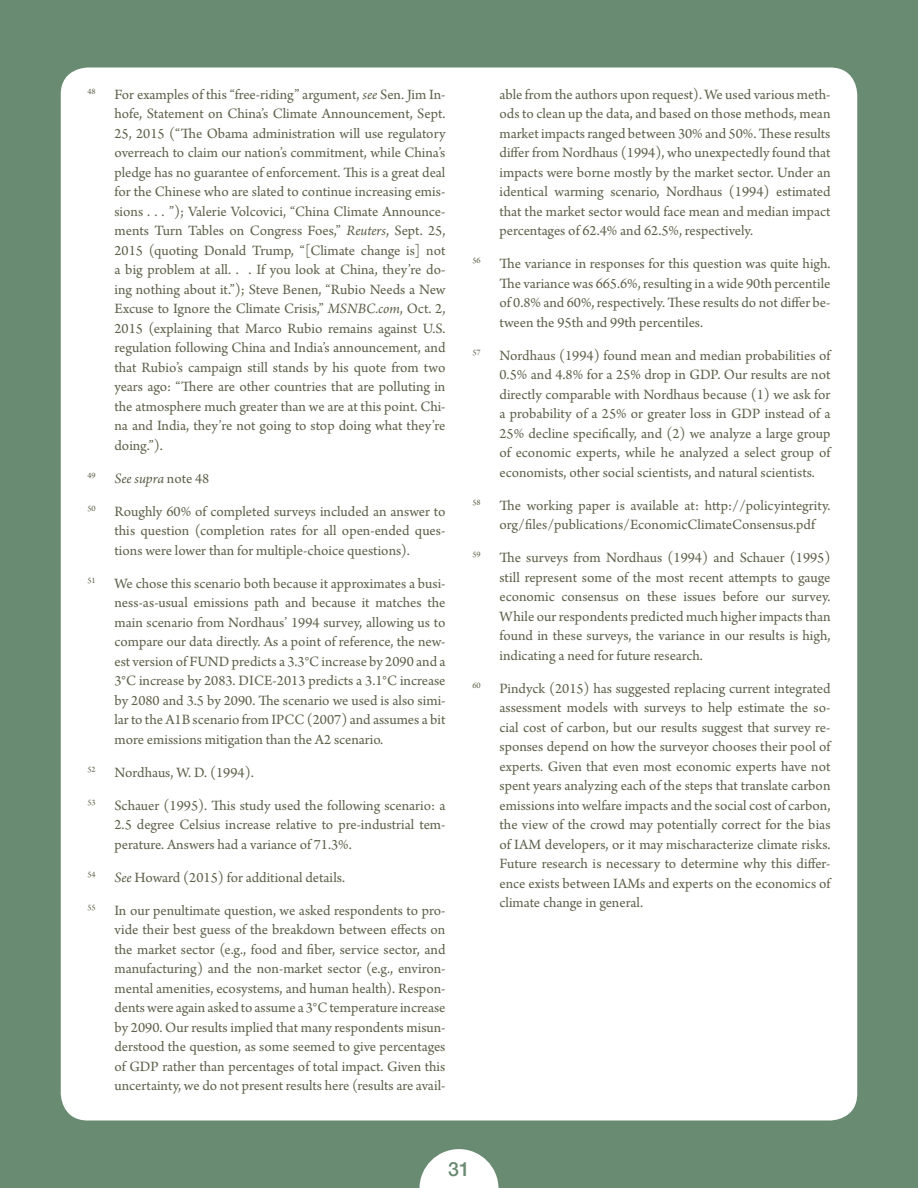
<style>
.page{position:relative;width:918px;height:1188px;background:#698b72}
.page>*{position:absolute;margin:0;border:0;box-sizing:border-box;transform-origin:0 0}
.t1{font:500 19.5px "Helvetica Neue";color:#698b72}
.Endnote_text{font:15px/19.5px "Arno Pro";color:#5f604b;text-align:justify}
.Endnote_text-2{font:italic 15px "Arno Pro";letter-spacing:-.005em;color:#5f604b}
.s1{font-style:italic}
.s2{font-style:normal}
</style>
<div class="page">
<svg style="left:419px;top:1149px;width:80px;height:39px"></svg>
<div style="left:61px;top:68px;width:796px;height:1052px;background:#fff;border-radius:27px"></div>
<p class="Endnote_text" style="left:114px;top:85px;width:333px;text-indent:-27px"><sup>48</sup> For examples of this “free-riding” argument, <span class="s1">see</span> Sen. Jim In&shy;hofe, Statement on China’s Climate Announcement, Sept.<br>25, 2015 (“The Obama administration will use regulatory overreach to claim our nation’s commitment, while China’s pledge has no guarantee of enforcement. This is a great deal for the Chinese who are slated to continue increasing emis&shy;sions . . . ”); Valerie Volcovici, “China Climate Announce&shy;ments Turn Tables on Congress Foes,” <span class="s1">Reuters</span>, Sept. 25, 2015 (quoting Donald Trump, “[Climate change is] not a big problem at all. . . If you look at China, they’re do&shy;ing nothing about it.”); Steve Benen, “Rubio Needs a New Excuse to Ignore the Climate Crisis,” <span class="s1">MSNBC.com</span>, Oct. 2, 2015 (explaining that Marco Rubio remains against U.S. regulation following China and India’s announcement, and that Rubio’s campaign still stands by his quote from two years ago: “There are other countries that are polluting in the atmosphere much greater than we are at this point. Chi&shy;na and India, they’re not going to stop doing what they’re doing.”).</p>
<p class="Endnote_text-2" style="left:87px;top:470px;width:123px"><sup>49</sup> See supra <span class="s2">note 48</span></p>
<p class="Endnote_text" style="left:114px;top:502px;width:333px;text-indent:-27px"><sup>50</sup> Roughly 60% of completed surveys included an answer to this question (completion rates for all open-ended ques&shy;tions were lower than for multiple-choice questions).</p>
<p class="Endnote_text" style="left:114px;top:574px;width:333px;text-indent:-27px"><sup>51</sup> We chose this scenario both because it approximates a busi&shy;ness-as-usual emissions path and because it matches the main scenario from Nordhaus’ 1994 survey, allowing us to compare our data directly. As a point of reference, the new&shy;est version of FUND predicts a 3.3°C increase by 2090 and a 3°C increase by 2083. DICE-2013 predicts a 3.1°C increase by 2080 and 3.5 by 2090. The scenario we used is also simi&shy;lar to the A1B scenario from IPCC (2007) and assumes a bit more emissions mitigation than the A2 scenario.</p>
<p class="Endnote_text" style="left:87px;top:763px;width:168px"><sup>52</sup> Nordhaus, W. D. (1994).</p>
<p class="Endnote_text" style="left:114px;top:796px;width:333px;text-indent:-27px"><sup>53</sup> Schauer (1995). This study used the following scenario: a 2.5 degree Celsius increase relative to pre-industrial tem&shy;perature. Answers had a variance of 71.3%.</p>
<p class="Endnote_text" style="left:87px;top:868px;width:259px"><sup>54</sup> <span class="s1">See</span> Howard (2015) for additional details.</p>
<p class="Endnote_text" style="left:114px;top:901px;width:333px;text-indent:-27px"><sup>55</sup> In our penultimate question, we asked respondents to pro&shy;vide their best guess of the breakdown between effects on the market sector (e.g., food and fiber, service sector, and manufacturing) and the non-market sector (e.g., environ&shy;mental amenities, ecosystems, and human health). Respon&shy;dents were again asked to assume a 3°C temperature increase by 2090. Our results implied that many respondents misun&shy;derstood the question, as some seemed to give percentages of GDP rather than percentages of total impact. Given this uncertainty, we do not present results here (results are avail-</p>
<p class="Endnote_text" style="left:500px;top:85px;width:333px">able from the authors upon request). We used various meth&shy;ods to clean up the data, and based on those methods, mean market impacts ranged between 30% and 50%. These results differ from Nordhaus (1994), who unexpectedly found that impacts were borne mostly by the market sector. Under an identical warming scenario, Nordhaus (1994) estimated that the market sector would face mean and median impact percentages of 62.4% and 62.5%, respectively.</p>
<p class="Endnote_text" style="left:500px;top:255px;width:333px;text-indent:-27px"><sup>56</sup> The variance in responses for this question was quite high.<br>The variance was 665.6%, resulting in a wide 90th percentile of 0.8% and 60%, respectively. These results do not differ be&shy;tween the 95th and 99th percentiles.</p>
<p class="Endnote_text" style="left:500px;top:346px;width:333px;text-indent:-27px"><sup>57</sup> Nordhaus (1994) found mean and median probabilities of 0.5% and 4.8% for a 25% drop in GDP. Our results are not directly comparable with Nordhaus because (1) we ask for a probability of a 25% or greater loss in GDP instead of a 25% decline specifically, and (2) we analyze a large group of economic experts, while he analyzed a select group of economists, other social scientists, and natural scientists.</p>
<p class="Endnote_text" style="left:500px;top:496px;width:333px;text-indent:-27px"><sup>58</sup> The working paper is available at: http://policyintegrity. org/files/publications/EconomicClimateConsensus.pdf</p>
<p class="Endnote_text" style="left:500px;top:549px;width:333px;text-indent:-27px"><sup>59</sup> The surveys from Nordhaus (1994) and Schauer (1995) still represent some of the most recent attempts to gauge economic consensus on these issues before our survey.<br>While our respondents predicted much higher impacts than found in these surveys, the variance in our results is high, indicating a need for future research.</p>
<p class="Endnote_text" style="left:500px;top:679px;width:333px;text-indent:-27px"><sup>60</sup> Pindyck (2015) has suggested replacing current integrated assessment models with surveys to help estimate the so&shy;cial cost of carbon, but our results suggest that survey re&shy;sponses depend on how the surveyor chooses their pool of experts. Given that even most economic experts have not spent years analyzing each of the steps that translate carbon emissions into welfare impacts and the social cost of carbon, the view of the crowd may potentially correct for the bias of IAM developers, or it may mischaracterize climate risks.<br>Future research is necessary to determine why this differ&shy;ence exists between IAMs and experts on the economics of climate change in general.</p>
<h1 class="t1" style="left:448px;top:1154px;width:23px">31</h1>
</div>
